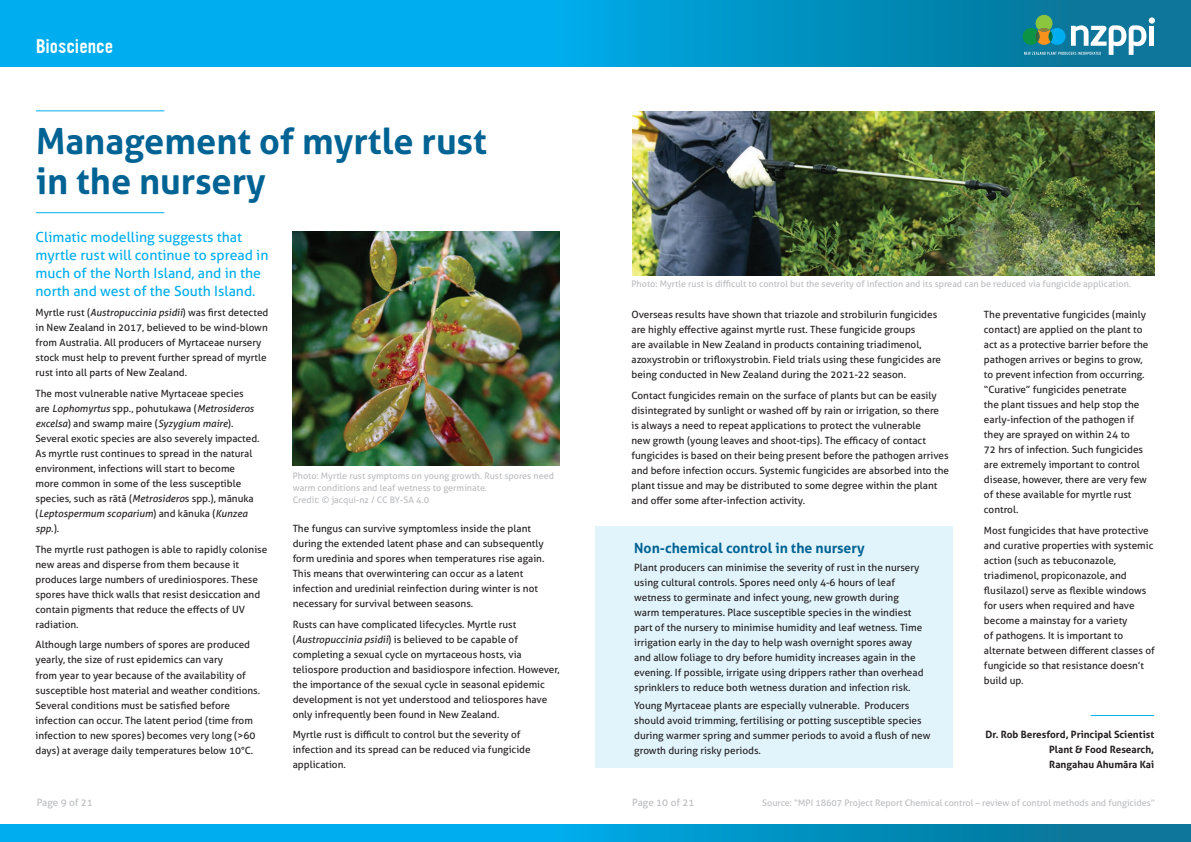
<style>
.page{position:relative;width:1191px;height:842px;background:#fff}
.page>*{position:absolute;margin:0;border:0;box-sizing:border-box;transform-origin:0 0}
.t1{font:700 36px/40px "Aller";color:#006393}
.t2{font:17px "Ultramagnetic";color:#fff}
.t3{font:14px/18px "Aller";color:#00aeef}
.t4{font:700 14px "Aller";color:#006393}
.t5{font:10px/15px "Aller";color:#231f20}
.t6{font:700 10px/15px "Aller";color:#231f20;text-align:justify}
.t7{font:10px "Aller";letter-spacing:-.005em;color:#bcbdc0}
.t8{font:9px/12px "Aller";color:#bcbdc0}
.s1{font-style:italic}
</style>
<div class="page">
<div style="left:587px;top:0;width:604px;height:67px;background:linear-gradient(to right,#00a5de,#0c6f8f)"></div>
<div style="left:587px;top:825px;width:604px;height:17px;background:linear-gradient(to right,#00a5de,#0c6f8f)"></div>
<div style="left:1149px;top:26px;width:5px;height:20px;background:#fff"></div>
<div style="left:1148px;top:17px;width:7px;height:7px;background:#fff;border-radius:50%"></div>
<svg style="left:1022px;top:15px;width:124px;height:40px"></svg>
<svg style="left:1035px;top:31px;width:4px;height:11px"></svg>
<div style="left:0;top:0;width:604px;height:67px;background:#00aeef"></div>
<div style="left:0;top:825px;width:604px;height:17px;background:#00aeef"></div>
<hr style="left:36px;top:212px;width:128px;height:1px;background:#00aeef">
<hr style="left:36px;top:110px;width:128px;height:1px;background:#00aeef">
<img style="left:293px;top:231px;width:266px;height:234px">
<img style="left:632px;top:111px;width:523px;height:164px">
<hr style="left:1090px;top:715px;width:64px;height:1px;background:#00aeef">
<div style="left:595px;top:526px;width:357px;height:242px;background:#e1f4fc"></div>
<p class="t2" style="left:36px;top:34px;width:79px">Bioscience</p>
<p class="t1" style="left:36px;top:121px;width:452px">Management of myrtle rust in the nursery</p>
<p class="t3" style="left:36px;top:228px;width:234px">Climatic modelling suggests that myrtle rust will continue to spread in much of the North Island, and in the north and west of the South Island.</p>
<p class="t5" style="left:36px;top:305px;width:234px">Myrtle rust (<span class="s1">Austropuccinia psidii</span>) was first detected in New Zealand in 2017, believed to be wind-blown from Australia. All producers of Myrtaceae nursery stock must help to prevent further spread of myrtle rust into all parts of New Zealand.</p>
<p class="t5" style="left:36px;top:386px;width:226px">The most vulnerable native Myrtaceae species are <span class="s1">Lophomyrtus</span> spp., pohutukawa (<span class="s1">Metrosideros excelsa</span>) and swamp maire (<span class="s1">Syzygium maire</span>).<br>Several exotic species are also severely impacted.<br>As myrtle rust continues to spread in the natural environment, infections will start to become more common in some of the less susceptible species, such as rātā (<span class="s1">Metrosidero</span>s spp.), mānuka (<span class="s1">Leptospermum scoparium</span>) and kānuka (<span class="s1">Kunzea spp</span>.).</p>
<p class="t5" style="left:36px;top:542px;width:233px">The myrtle rust pathogen is able to rapidly colonise new areas and disperse from them because it produces large numbers of urediniospores. These spores have thick walls that resist desiccation and contain pigments that reduce the effects of UV radiation.</p>
<p class="t5" style="left:36px;top:637px;width:226px">Although large numbers of spores are produced yearly, the size of rust epidemics can vary<br>from year to year because of the availability of susceptible host material and weather conditions.<br>Several conditions must be satisfied before infection can occur. The latent period (time from infection to new spores) becomes very long (&gt;60 days) at average daily temperatures below 10°C.</p>
<p class="t8" style="left:293px;top:470px;width:263px">Photo: Myrtle rust symptoms on young growth. Rust spores need warm conditions and leaf wetness to germinate.</p>
<p class="t8" style="left:293px;top:494px;width:138px">Credit: © jacqui-nz / CC BY-SA 4.0</p>
<p class="t5" style="left:293px;top:521px;width:253px">The fungus can survive symptomless inside the plant during the extended latent phase and can subsequently form uredinia and spores when temperatures rise again.<br>This means that overwintering can occur as a latent infection and uredinial reinfection during winter is not necessary for survival between seasons.</p>
<p class="t5" style="left:293px;top:616px;width:268px">Rusts can have complicated lifecycles. Myrtle rust (<span class="s1">Austropuccinia psidii</span>) is believed to be capable of completing a sexual cycle on myrtaceous hosts, via teliospore production and basidiospore infection. However, the importance of the sexual cycle in seasonal epidemic development is not yet understood and teliospores have only infrequently been found in New Zealand.</p>
<p class="t5" style="left:293px;top:727px;width:239px">Myrtle rust is difficult to control but the severity of infection and its spread can be reduced via fungicide application.</p>
<p class="t8" style="left:631px;top:278px;width:501px">Photo: Myrtle rust is difficult to control but the severity of infection and its spread can be reduced via fungicide application.</p>
<p class="t5" style="left:631px;top:307px;width:311px">Overseas results have shown that triazole and strobilurin fungicides are highly effective against myrtle rust. These fungicide groups<br>are available in New Zealand in products containing triadimenol, azoxystrobin or trifloxystrobin. Field trials using these fungicides are being conducted in New Zealand during the 2021-22 season.</p>
<p class="t5" style="left:631px;top:388px;width:319px">Contact fungicides remain on the surface of plants but can be easily disintegrated by sunlight or washed off by rain or irrigation, so there is always a need to repeat applications to protect the vulnerable<br>new growth (young leaves and shoot-tips). The efficacy of contact fungicides is based on their being present before the pathogen arrives and before infection occurs. Systemic fungicides are absorbed into the plant tissue and may be distributed to some degree within the plant and offer some after-infection activity.</p>
<p class="t5" style="left:984px;top:307px;width:166px">The preventative fungicides (mainly contact) are applied on the plant to act as a protective barrier before the pathogen arrives or begins to grow, to prevent infection from occurring. “Curative” fungicides penetrate<br>the plant tissues and help stop the early-infection of the pathogen if they are sprayed on within 24 to<br>72 hrs of infection. Such fungicides are extremely important to control disease, however, there are very few of these available for myrtle rust control.</p>
<p class="t5" style="left:984px;top:523px;width:172px">Most fungicides that have protective and curative properties with systemic action (such as tebuconazole, triadimenol, propiconazole, and flusilazol) serve as flexible windows for users when required and have become a mainstay for a variety<br>of pathogens. It is important to alternate between different classes of fungicide so that resistance doesn’t build up.</p>
<p class="t4" style="left:634px;top:539px;width:232px">Non-chemical control in the nursery</p>
<p class="t5" style="left:634px;top:560px;width:291px">Plant producers can minimise the severity of rust in the nursery using cultural controls. Spores need only 4-6 hours of leaf wetness to germinate and infect young, new growth during warm temperatures. Place susceptible species in the windiest part of the nursery to minimise humidity and leaf wetness. Time irrigation early in the day to help wash overnight spores away and allow foliage to dry before humidity increases again in the evening. If possible, irrigate using drippers rather than overhead sprinklers to reduce both wetness duration and infection risk.</p>
<p class="t5" style="left:634px;top:698px;width:298px">Young Myrtaceae plants are especially vulnerable. Producers should avoid trimming, fertilising or potting susceptible species during warmer spring and summer periods to avoid a flush of new growth during risky periods.</p>
<p class="t6" style="left:1049px;top:727px;width:107px;text-indent:-63px">Dr. Rob Beresford, Principal Scientist Plant &amp; Food Research, Rangahau Ahumāra Kai</p>
<p class="t7" style="left:37px;top:796px;width:58px">Page 9 of 21</p>
<p class="t7" style="left:632px;top:796px;width:64px">Page 10 of 21</p>
<p class="t8" style="left:762px;top:797px;width:394px">Source: “MPI 18607 Project Report Chemical control – review of control methods and fungicides”</p>
</div>
